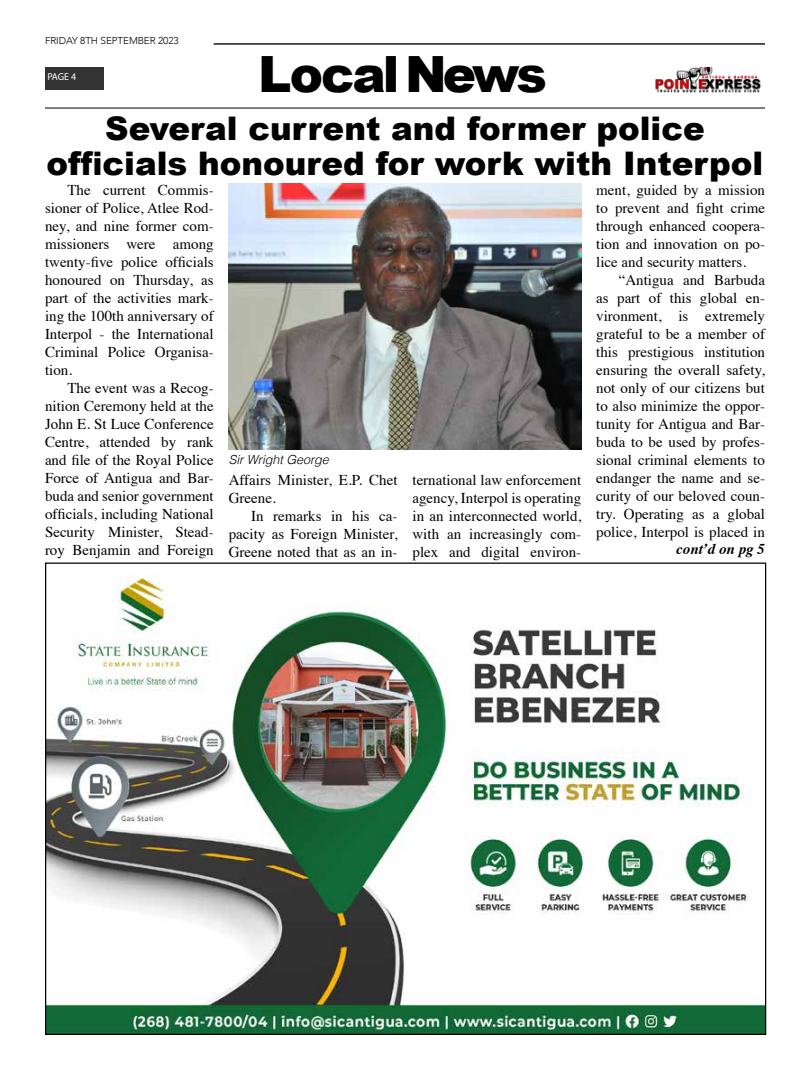
<style>
.page{position:relative;width:810px;height:1080px;background:#fff}
.page>*{position:absolute;margin:0;border:0;box-sizing:border-box;transform-origin:0 0}
.t1{font:900 50px "Arial";letter-spacing:-.06em;color:#000}
.t2{font:900 32.5px/35px "Arial";color:#000;text-align:center}
.t3{font:15px/18px "Times";color:#000;text-align:justify}
.t4{font:italic 700 15px "Times";color:#000}
.t5{font:italic 300 12.5px "Helvetica";color:#000}
.t6{font:300 10px "Avenir";letter-spacing:-.01em;color:#000}
.t7{font:10px "Myriad Pro";color:#fff}
</style>
<div class="page">
<div style="left:45px;top:67px;width:58px;height:22px;background:#333"></div>
<img style="left:656px;top:67px;width:105px;height:25px">
<hr style="left:45px;top:107px;width:720px;height:2px;background:#333">
<hr style="left:214px;top:43px;width:551px;height:2px;background:#333">
<img style="left:47px;top:575px;width:717px;height:458px">
<img style="left:229px;top:184px;width:352px;height:266px">
<p class="t6" style="left:45px;top:34px;width:135px">FRIDAY 8TH SEPTEMBER 2023</p>
<p class="t7" style="left:47px;top:71px;width:31px">PAGE 4</p>
<h1 class="t1" style="left:258px;top:38px;width:290px">Local News</h1>
<h2 class="t2" style="left:47px;top:109px;width:718px">Several current and former police officials honoured for work with Interpol</h2>
<p class="t3" style="left:45px;top:180px;width:170px;text-indent:22px">The current Commis&shy;sioner of Police, Atlee Rod&shy;ney, and nine former com&shy;missioners were among twenty-five police officials honoured on Thursday, as part of the activities mark&shy;ing the 100th anniversary of Interpol - the International Criminal Police Organisa&shy;tion.</p>
<p class="t3" style="left:45px;top:378px;width:170px;text-indent:22px">The event was a Recog&shy;nition Ceremony held at the John E. St Luce Conference Centre, attended by rank and file of the Royal Police Force of Antigua and Bar&shy;buda and senior government officials, including National Security Minister, Stead&shy;roy Benjamin and Foreign</p>
<p class="t5" style="left:229px;top:449px;width:102px">Sir Wright George</p>
<p class="t3" style="left:229px;top:470px;width:170px">Affairs Minister, E.P. Chet<br>Greene.</p>
<p class="t3" style="left:229px;top:506px;width:170px;text-indent:22px">In remarks in his ca&shy;pacity as Foreign Minister, Greene noted that as an in-</p>
<p class="t3" style="left:412px;top:470px;width:170px">ternational law enforcement agency, Interpol is operating in an interconnected world, with an increasingly com&shy;plex and digital environ-</p>
<p class="t3" style="left:596px;top:180px;width:170px">ment, guided by a mission to prevent and fight crime through enhanced coopera&shy;tion and innovation on po&shy;lice and security matters.</p>
<p class="t3" style="left:596px;top:270px;width:170px;text-indent:22px">“Antigua and Barbuda as part of this global en&shy;vironment, is extremely grateful to be a member of this prestigious institution ensuring the overall safety, not only of our citizens but to also minimize the oppor&shy;tunity for Antigua and Bar&shy;buda to be used by profes&shy;sional criminal elements to endanger the name and se&shy;curity of our beloved coun&shy;try. Operating as a global police, Interpol is placed in</p>
<p class="t4" style="left:676px;top:535px;width:90px">cont’d on pg 5</p>
</div>
